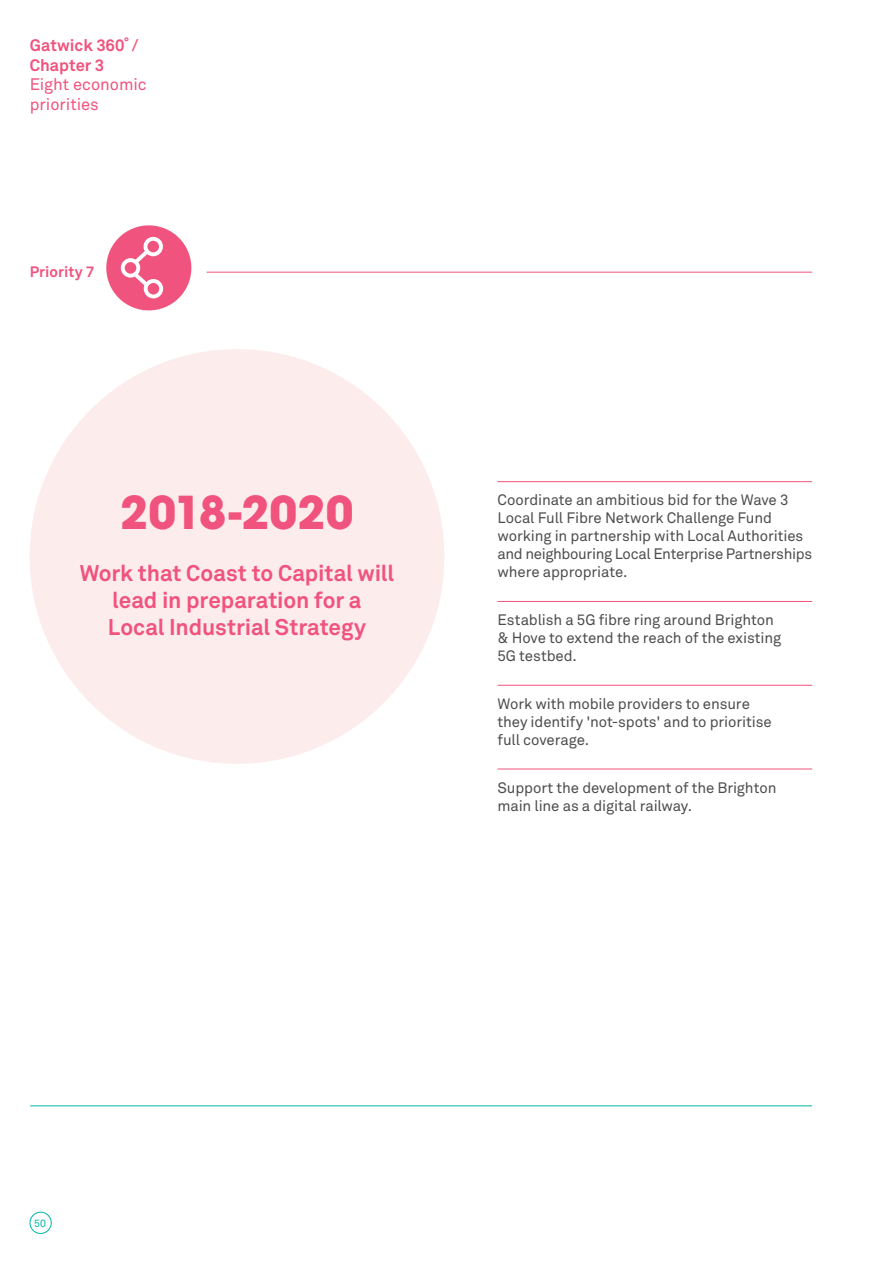
<style>
.page{position:relative;width:893px;height:1263px;background:#fff}
.page>*{position:absolute;margin:0;border:0;box-sizing:border-box;transform-origin:0 0}
.t1{font:700 45px "Avant Garde";letter-spacing:.005em;color:#f0537d}
.t2{font:700 22.5px/27px "Akkurat";letter-spacing:-.005em;color:#f0537d;text-align:center}
.t3{font:16.5px/19.5px "Akkurat";letter-spacing:-.005em;color:#f0537d}
.t4{font:700 16.5px/19.5px "Akkurat";color:#f0537d}
.t5{font:15px/18px "Akkurat";letter-spacing:-.01em;color:#4d4d4f}
.t6{font:700 15px "Akkurat";letter-spacing:.005em;color:#f0537d}
.t7{font:10.5px "Akkurat";color:#00b6a5}
</style>
<div class="page">
<hr style="left:497px;top:481px;width:315px;height:1px;background:#f0537d">
<hr style="left:497px;top:601px;width:315px;height:1px;background:#f0537d">
<hr style="left:497px;top:685px;width:315px;height:1px;background:#f0537d">
<hr style="left:497px;top:769px;width:315px;height:1px;background:#f0537d">
<hr style="left:207px;top:272px;width:605px;height:1px;background:#f0537d">
<hr style="left:30px;top:1105px;width:782px;height:1px;background:#00b6a5">
<div style="left:30px;top:349px;width:414px;height:415px;background:#fdecec;border-radius:50%"></div>
<div style="left:30px;top:1212px;width:22px;height:22px;border:1px solid #00b6a5;border-radius:50%"></div>
<div style="left:106px;top:225px;width:85px;height:85px;background:#f0537e;border-radius:50%"></div>
<div style="left:144px;top:237px;width:19px;height:19px;border:4px solid #fff;border-radius:50%"></div>
<div style="left:144px;top:279px;width:19px;height:19px;border:4px solid #fff;border-radius:50%"></div>
<div style="left:121px;top:258px;width:19px;height:20px;border:4px solid #fff;border-radius:50%"></div>
<svg style="left:130px;top:247px;width:21px;height:42px"></svg>
<p class="t4" style="left:30px;top:36px;width:110px">Gatwick 360˚ /<br>Chapter 3</p>
<p class="t3" style="left:30px;top:75px;width:118px">Eight economic priorities</p>
<p class="t6" style="left:30px;top:262px;width:66px">Priority 7</p>
<h1 class="t1" style="left:120px;top:483px;width:235px">2018-2020</h1>
<h2 class="t2" style="left:80px;top:560px;width:316px">Work that Coast to Capital will lead in preparation for a<br>Local Industrial Strategy</h2>
<p class="t5" style="left:497px;top:491px;width:316px">Coordinate an ambitious bid for the Wave 3<br>Local Full Fibre Network Challenge Fund working in partnership with Local Authorities and neighbouring Local Enterprise Partnerships where appropriate.</p>
<p class="t5" style="left:497px;top:610px;width:285px">Establish a 5G fibre ring around Brighton &amp; Hove to extend the reach of the existing<br>5G testbed.</p>
<p class="t5" style="left:497px;top:694px;width:276px">Work with mobile providers to ensure they identify 'not-spots' and to prioritise full coverage.</p>
<p class="t5" style="left:497px;top:778px;width:280px">Support the development of the Brighton main line as a digital railway.</p>
<p class="t7" style="left:34px;top:1217px;width:14px">50</p>
</div>
